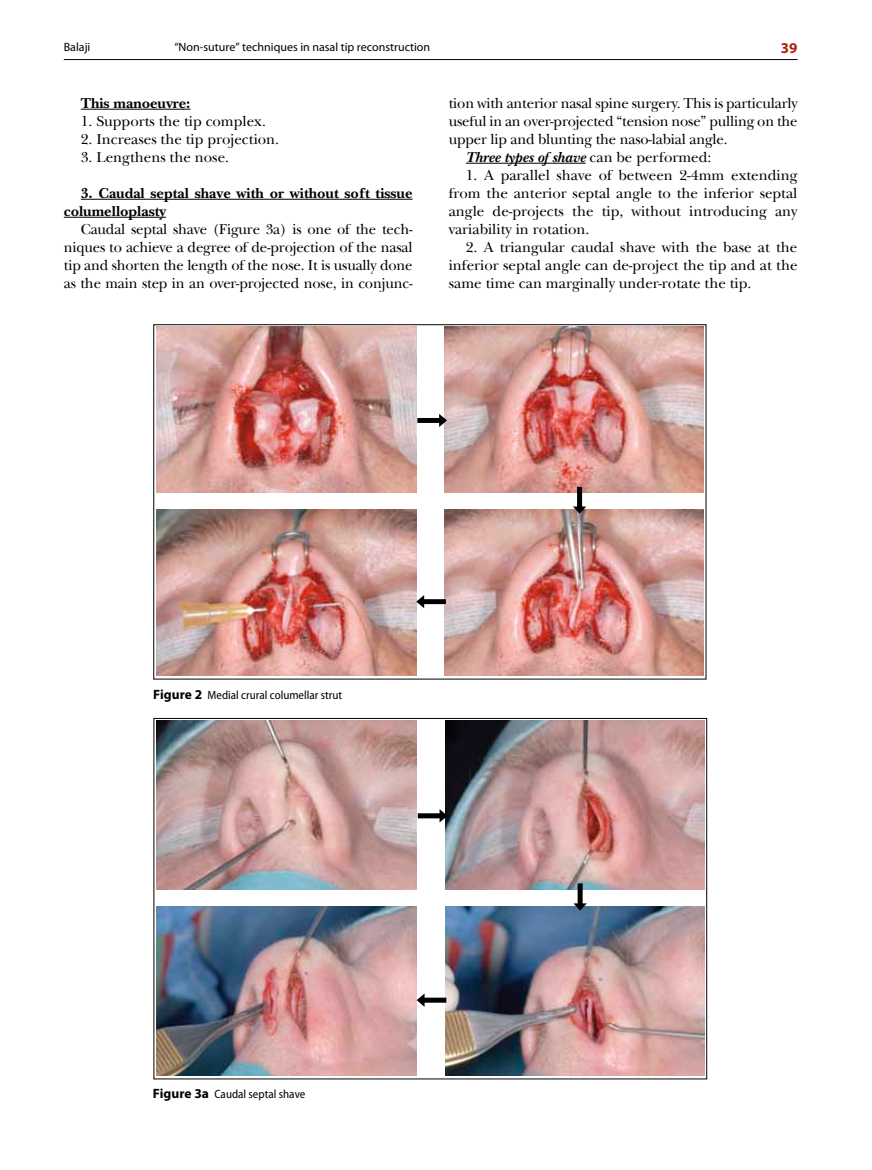
<style>
.page{position:relative;width:872px;height:1170px;background:#fff}
.page>*{position:absolute;margin:0;border:0;box-sizing:border-box;transform-origin:0 0}
.t1{font:15px/18px "Baskerville Std RO";letter-spacing:-.01em;color:#000;text-align:justify}
.t2{font:700 15px/18px "Baskerville Std RO";color:#000}
.t3{font:italic 700 15px "Baskerville Std RO";color:#000}
.t4{font:700 15px "Myriad Pro";color:#ab270d}
.t5{font:semi-condensed 12px "Myriad Pro";color:#000}
.t6{font:12px "Myriad Pro";color:#000}
.s1{font-weight:400;font-style:normal}
.s2{font-weight:700;font-stretch:normal;font-size:13.5px}
</style>
<div class="page">
<hr style="left:64px;top:59px;width:733px;height:1px;background:#000">
<hr style="left:81px;top:109px;width:109px;height:1px;background:#000">
<hr style="left:81px;top:199px;width:331px;height:1px;background:#000">
<hr style="left:64px;top:217px;width:102px;height:1px;background:#000">
<hr style="left:466px;top:163px;width:119px;height:1px;background:#000">
<img style="left:156px;top:326px;width:260px;height:167px">
<img style="left:156px;top:509px;width:260px;height:166px">
<img style="left:444px;top:326px;width:259px;height:167px">
<img style="left:444px;top:509px;width:259px;height:166px">
<svg style="left:417px;top:414px;width:30px;height:13px"></svg>
<svg style="left:416px;top:595px;width:30px;height:13px"></svg>
<svg style="left:573px;top:487px;width:13px;height:26px"></svg>
<img style="left:156px;top:720px;width:261px;height:169px">
<img style="left:156px;top:906px;width:261px;height:169px">
<img style="left:445px;top:720px;width:259px;height:169px">
<img style="left:445px;top:906px;width:259px;height:169px">
<svg style="left:418px;top:809px;width:29px;height:13px"></svg>
<svg style="left:417px;top:993px;width:29px;height:13px"></svg>
<svg style="left:573px;top:883px;width:14px;height:27px"></svg>
<p class="t6" style="left:64px;top:40px;width:28px">Balaji</p>
<p class="t6" style="left:174px;top:40px;width:257px">“Non-suture” techniques in nasal tip reconstruction</p>
<p class="t2" style="left:81px;top:94px;width:111px">This manoeuvre:</p>
<p class="t1" style="left:81px;top:112px;width:187px">1. Supports the tip complex.</p>
<p class="t1" style="left:81px;top:130px;width:200px">2. Increases the tip projection.</p>
<p class="t1" style="left:81px;top:148px;width:150px">3. Lengthens the nose.</p>
<p class="t2" style="left:64px;top:184px;width:350px;text-indent:17px">3. Caudal septal shave with or without soft tissue columelloplasty</p>
<p class="t1" style="left:64px;top:220px;width:350px;text-indent:17px">Caudal septal shave (Figure 3a) is one of the tech&shy;niques to achieve a degree of de-projection of the nasal tip and shorten the length of the nose. It is usually done as the main step in an over-projected nose, in conjunc-</p>
<p class="t4" style="left:781px;top:40px;width:18px">39</p>
<p class="t1" style="left:449px;top:94px;width:350px">tion with anterior nasal spine surgery. This is particularly</p>
<p class="t1" style="left:449px;top:112px;width:350px">useful in an over-projected “tension nose” pulling on the</p>
<p class="t1" style="left:449px;top:130px;width:280px">upper lip and blunting the naso-labial angle.</p>
<p class="t3" style="left:466px;top:149px;width:247px">Three types of shave <span class="s1">can be performed:</span></p>
<p class="t1" style="left:449px;top:166px;width:350px;text-indent:17px">1. A parallel shave of between 2-4mm extending from the anterior septal angle to the inferior septal angle de-projects the tip, without introducing any variability in rotation.</p>
<p class="t1" style="left:449px;top:238px;width:350px;text-indent:17px">2. A triangular caudal shave with the base at the inferior septal angle can de-project the tip and at the same time can marginally under-rotate the tip.</p>
<p class="t5" style="left:153px;top:688px;width:191px"><span class="s2">Figure 2</span> Medial crural columellar strut</p>
<p class="t5" style="left:153px;top:1086px;width:154px"><span class="s2">Figure 3a</span> Caudal septal shave</p>
</div>
